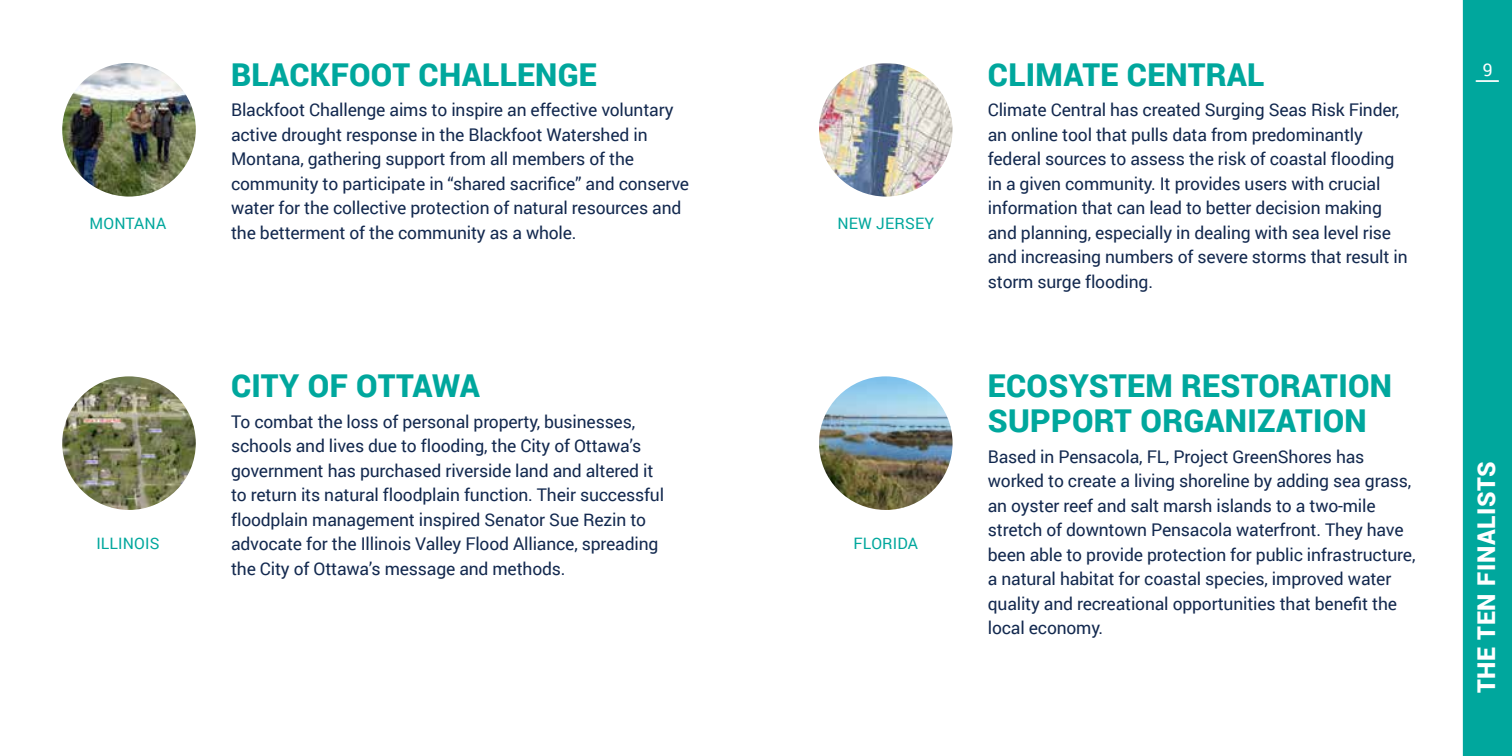
<style>
.page{position:relative;width:1512px;height:756px;background:#fff}
.page>*{position:absolute;margin:0;border:0;box-sizing:border-box;transform-origin:0 0}
.t1{font:900 31.5px/35px "Roboto";letter-spacing:.01em;color:#00a79d}
.t2{font:900 24.5px "Roboto";letter-spacing:.025em;color:#fff}
.t3{font:17.5px/24.5px "Roboto";letter-spacing:-.01em;color:#13294f}
.t4{font:17.5px "Roboto";color:#fff}
.t5{font:15.75px "Roboto";letter-spacing:.01em;color:#00a79d}
</style>
<div class="page">
<div style="left:1463px;top:0;width:49px;height:756px;background:#00a79d"></div>
<hr style="left:1476px;top:80px;width:22px;height:2px;background:#fff">
<img style="left:62px;top:63px;width:134px;height:134px;border-radius:67px">
<img style="left:819px;top:63px;width:134px;height:134px;border-radius:67px">
<img style="left:62px;top:376px;width:134px;height:134px;border-radius:67px">
<img style="left:819px;top:376px;width:134px;height:134px;border-radius:67px">
<h1 class="t1" style="left:231px;top:56px;width:367px">BLACKFOOT CHALLENGE</h1>
<p class="t4" style="left:1483px;top:58px;width:11px">9</p>
<p class="t3" style="left:231px;top:97px;width:460px">Blackfoot Challenge aims to inspire an effective voluntary active drought response in the Blackfoot Watershed in Montana, gathering support from all members of the community to participate in “shared sacrifice” and conserve water for the collective protection of natural resources and the betterment of the community as a whole.</p>
<h1 class="t1" style="left:988px;top:56px;width:278px">CLIMATE CENTRAL</h1>
<p class="t3" style="left:988px;top:97px;width:421px">Climate Central has created Surging Seas Risk Finder, an online tool that pulls data from predominantly federal sources to assess the risk of coastal flooding in a given community. It provides users with crucial information that can lead to better decision making and planning, especially in dealing with sea level rise and increasing numbers of severe storms that result in storm surge flooding.</p>
<p class="t5" style="left:90px;top:213px;width:78px">MONTANA</p>
<p class="t5" style="left:837px;top:213px;width:98px">NEW JERSEY</p>
<h1 class="t1" style="left:231px;top:367px;width:250px">CITY OF OTTAWA</h1>
<p class="t3" style="left:231px;top:409px;width:435px">To combat the loss of personal property, businesses, schools and lives due to flooding, the City of Ottawa’s government has purchased riverside land and altered it to return its natural floodplain function. Their successful floodplain management inspired Senator Sue Rezin to advocate for the Illinois Valley Flood Alliance, spreading the City of Ottawa’s message and methods.</p>
<p class="t5" style="left:96px;top:532px;width:65px">ILLINOIS</p>
<p class="t5" style="left:854px;top:532px;width:66px">FLORIDA</p>
<h1 class="t1" style="left:988px;top:367px;width:406px">ECOSYSTEM RESTORATION<br>SUPPORT ORGANIZATION</h1>
<p class="t3" style="left:988px;top:444px;width:429px">Based in Pensacola, FL, Project GreenShores has worked to create a living shoreline by adding sea grass, an oyster reef and salt marsh islands to a two-mile stretch of downtown Pensacola waterfront. They have been able to provide protection for public infrastructure, a natural habitat for coastal species, improved water quality and recreational opportunities that benefit the local economy.</p>
<h2 class="t2" style="left:1469px;top:693px;width:233px;rotate:-90deg">THE TEN FINALISTS</h2>
</div>
